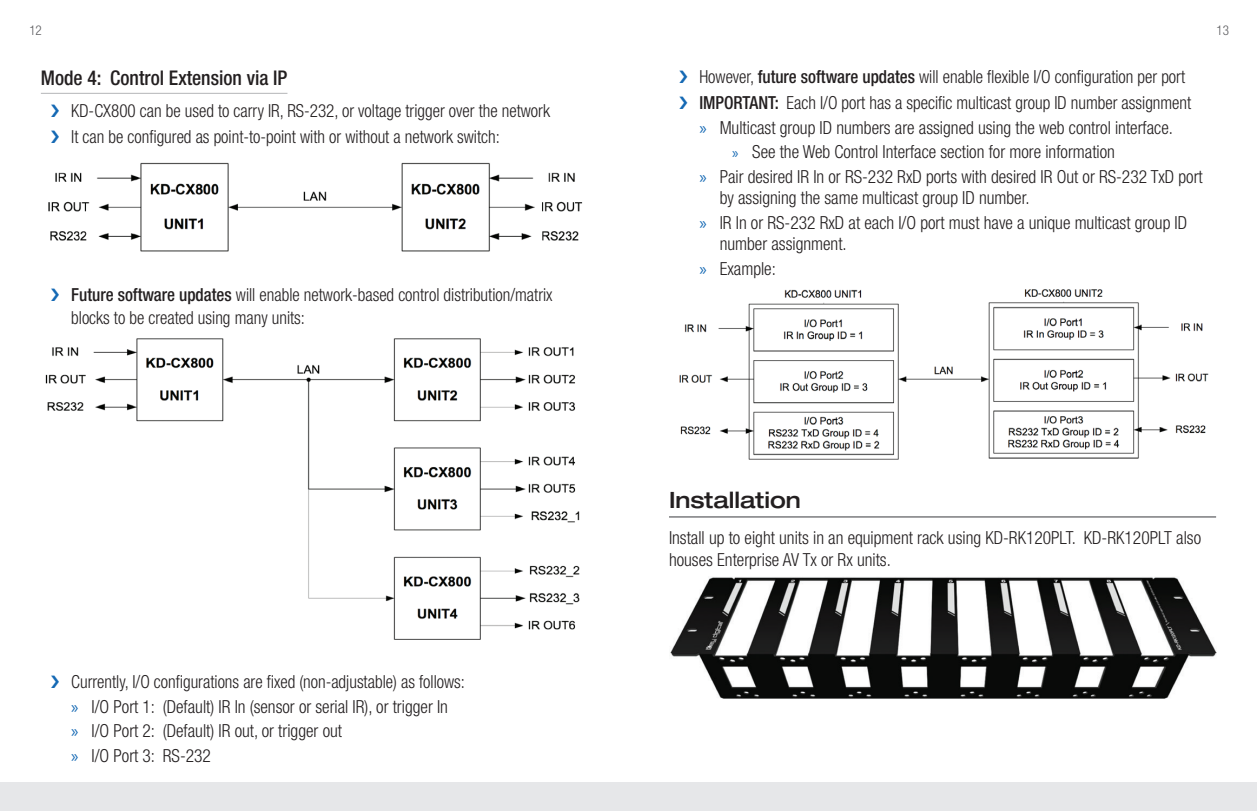
<style>
.page{position:relative;width:1257px;height:811px;background:#fff}
.page>*{position:absolute;margin:0;border:0;box-sizing:border-box;transform-origin:0 0}
.t1{font:500 expanded 22.5px "Helvetica Neue";color:#231f20}
.t2{font:500 condensed 20.25px "Helvetica Neue";color:#231f20}
.t3{font:300 condensed 18px/24.5px "Helvetica Neue";color:#231f20;scale:.95 1}
.t4{font:300 condensed 18px/24.5px "Helvetica Neue";color:#231f20}
.t5{font:300 condensed 13.5px "Helvetica Neue";color:#5c5c5f}
.s1{font-weight:500}
.s2{font-family:"Myriad Pro";font-weight:400;font-stretch:normal;color:#1569b4}
.s3{font-family:"Myriad Pro";font-weight:400;font-stretch:normal;font-size:15.75px;color:#1569b4}
</style>
<div class="page">
<div style="left:0;top:781px;width:628px;height:30px;background:#e6e7e9"></div>
<div style="left:628px;top:781px;width:628px;height:30px;background:#e6e7e9"></div>
<hr style="left:669px;top:516px;width:546px;height:1px;background:#6c6d70">
<img style="left:679px;top:289px;width:530px;height:171px">
<img style="left:670px;top:577px;width:545px;height:121px">
<hr style="left:41px;top:93px;width:246px;height:1px;background:#bcbdc0">
<img style="left:48px;top:162px;width:535px;height:90px">
<img style="left:45px;top:338px;width:535px;height:302px">
<p class="t5" style="left:29px;top:22px;width:14px">12</p>
<p class="t5" style="left:1216px;top:22px;width:14px">13</p>
<p class="t3" style="left:699px;top:64px;width:513px">However, <span class="s1">future software updates</span> will enable flexible I/O configuration per port</p>
<p class="t3" style="left:699px;top:90px;width:519px"><span class="s1">IMPORTANT:</span> Each I/O port has a specific multicast group ID number assignment</p>
<p class="t4" style="left:699px;top:115px;width:475px"><span class="s2">»</span> Multicast group ID numbers are assigned using the web control interface.</p>
<p class="t4" style="left:732px;top:139px;width:384px"><span class="s3">»</span> See the Web Control Interface section for more information</p>
<p class="t4" style="left:699px;top:164px;width:505px"><span class="s2">»</span> Pair desired IR In or RS-232 RxD ports with desired IR Out or RS-232 TxD port</p>
<p class="t4" style="left:699px;top:185px;width:489px;text-indent:20px">by assigning the same multicast group ID number.<br><span class="s2">»</span> IR In or RS-232 RxD at each I/O port must have a unique multicast group ID</p>
<p class="t4" style="left:699px;top:231px;width:149px;text-indent:20px">number assignment. <span class="s2">»</span> Example:</p>
<p class="t2" style="left:41px;top:65px;width:248px">Mode 4: Control Extension via IP</p>
<p class="t3" style="left:71px;top:98px;width:505px;line-height:25.7px">KD-CX800 can be used to carry IR, RS-232, or voltage trigger over the network<br>It can be configured as point-to-point with or without a network switch:</p>
<p class="t3" style="left:71px;top:284px;width:508px;line-height:22.5px"><span class="s1">Future software updates</span> will enable network-based control distribution/matrix blocks to be created using many units:</p>
<p class="t3" style="left:71px;top:669px;width:416px">Currently, I/O configurations are fixed (non-adjustable) as follows: <span class="s2">»</span> I/O Port 1: (Default) IR In (sensor or serial IR), or trigger In<br><span class="s2">»</span> I/O Port 2: (Default) IR out, or trigger out<br><span class="s2">»</span> I/O Port 3: RS-232</p>
<p class="t1" style="left:669px;top:486px;width:133px">Installation</p>
<p class="t4" style="left:669px;top:526px;width:533px;line-height:22.5px">Install up to eight units in an equipment rack using KD-RK120PLT. KD-RK120PLT also houses Enterprise AV Tx or Rx units.</p>
</div>
